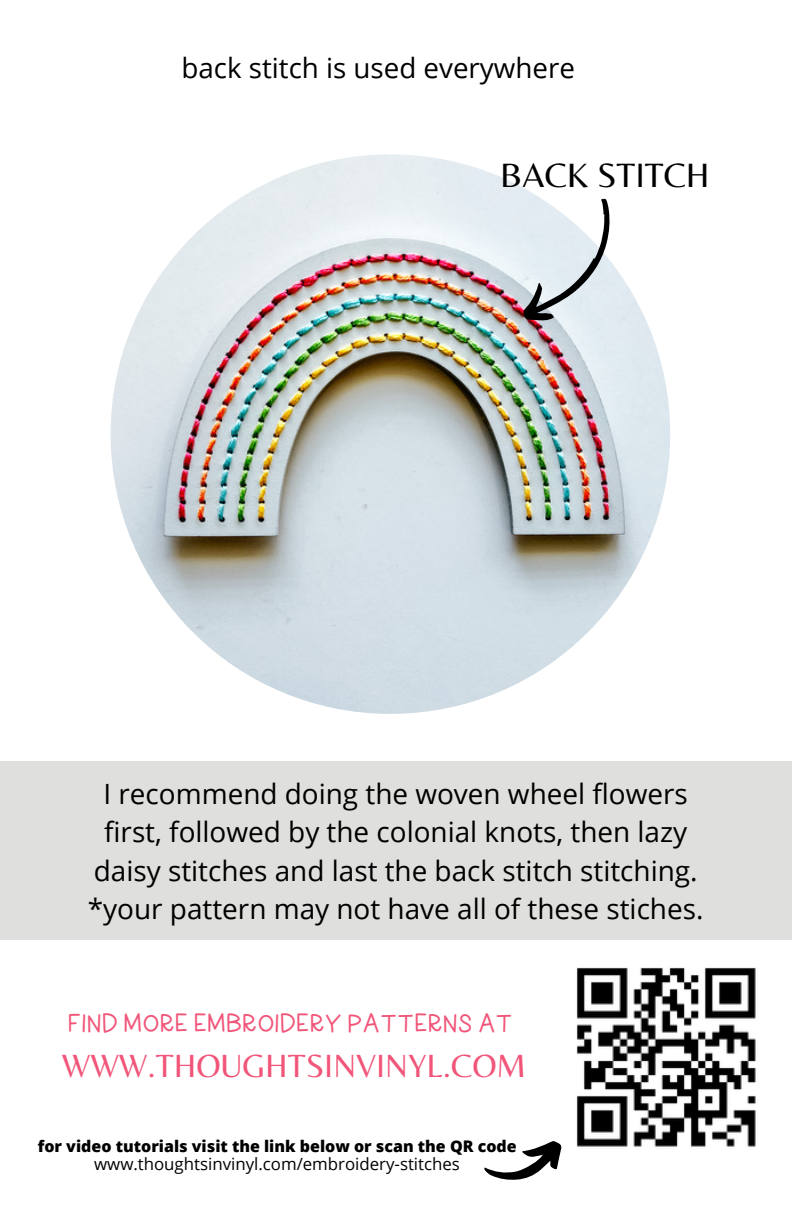
<style>
.page{position:relative;width:792px;height:1224px;background:#fff}
.page>*{position:absolute;margin:0;border:0;box-sizing:border-box;transform-origin:0 0}
.t1{font:46.4px "Outlandish Sans";color:#f15579}
.t2{font:35.2px "Belleza";color:#000}
.t3{font:33.4px "Belleza";color:#f15579}
.t4{font:28px/38.4px "Open Sans";color:#000;text-align:center}
.t5{font:27.8px "Open Sans";color:#000}
.t6{font:16.8px "Open Sans";color:#000}
.t7{font:800 16px "Open Sans";color:#000}
</style>
<div class="page">
<img style="left:111px;top:154px;width:559px;height:560px;border-radius:50%">
<svg style="left:514px;top:197px;width:121px;height:138px"></svg>
<div style="left:0;top:762px;width:792px;height:178px;background:#dfdfdd"></div>
<img style="left:576px;top:967px;width:180px;height:180px">
<svg style="left:484px;top:1141px;width:78px;height:39px"></svg>
<p class="t5" style="left:181px;top:49px;width:395px">back stitch is used everywhere</p>
<p class="t2" style="left:500px;top:155px;width:211px">BACK STITCH</p>
<p class="t4" style="left:94px;top:774px;width:605px">I recommend doing the woven wheel flowers first, followed by the colonial knots, then lazy daisy stitches and last the back stitch stitching.</p>
<p class="t4" style="left:88px;top:889px;width:617px">*your pattern may not have all of these stiches.</p>
<p class="t1" style="left:68px;top:996px;width:446px">find moreembroiderypatternsat</p>
<p class="t3" style="left:62px;top:1046px;width:466px">WWW.THOUGHTSINVINYL.COM</p>
<p class="t7" style="left:38px;top:1135px;width:480px">for video tutorials visit the link below or scan the QR code</p>
<p class="t6" style="left:94px;top:1153px;width:367px">www.thoughtsinvinyl.com/embroidery-stitches</p>
</div>
